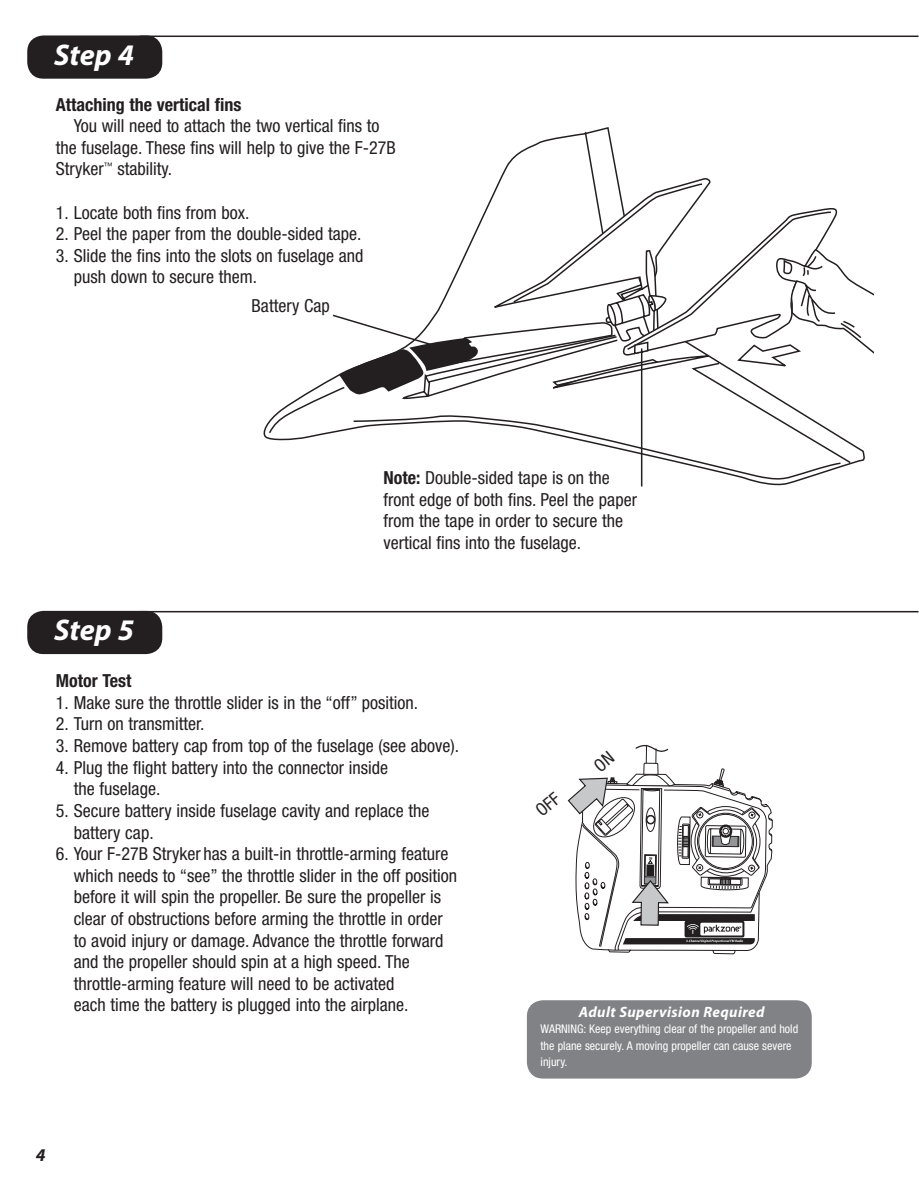
<style>
.page{position:relative;width:919px;height:1189px;background:#fff}
.page>*{position:absolute;margin:0;border:0;box-sizing:border-box;transform-origin:0 0}
.t1{font:italic 700 30px "Myriad Pro";color:#fff}
.t2{font:condensed 18px/21.6px "Helvetica Neue LT Std";color:#231f20}
.t3{font:700 condensed 18px "Helvetica Neue LT Std";color:#231f20}
.t4{font:italic 700 18px "Myriad Pro";color:#231f20}
.t5{font:italic 700 15px "Myriad Pro";letter-spacing:.025em;color:#fff}
.t6{font:condensed 12px/16.5px "Helvetica Neue LT Std";color:#fff}
.s1{font-weight:700}
</style>
<div class="page">
<div style="left:27px;top:611px;width:135px;height:43px;background:#231f20"></div>
<hr style="left:140px;top:611px;width:778px;height:1px;background:#231f20">
<div style="left:527px;top:1000px;width:285px;height:78px;background:#808285"></div>
<svg style="left:27px;top:35px;width:135px;height:44px;background:#2e2a2b"></svg>
<hr style="left:140px;top:36px;width:778px;height:1px;background:#231f20">
<svg style="left:331px;top:178px;width:542px;height:308px"></svg>
<svg style="left:568px;top:744px;width:204px;height:211px"></svg>
<h1 class="t1" style="left:54px;top:38px;width:81px">Step 4</h1>
<p class="t3" style="left:56px;top:93px;width:187px">Attaching the vertical fins</p>
<p class="t2" style="left:56px;top:115px;width:342px;text-indent:18px">You will need to attach the two vertical fins to the fuselage. These fins will help to give the F-27B<br>Stryker<sup>™</sup> stability.</p>
<p class="t2" style="left:56px;top:201px;width:195px">1. Locate both fins from box.</p>
<p class="t2" style="left:56px;top:223px;width:307px">2. Peel the paper from the double-sided tape.</p>
<p class="t2" style="left:74px;top:244px;width:291px;text-indent:-18px">3. Slide the fins into the slots on fuselage and push down to secure them.</p>
<p class="t2" style="left:252px;top:295px;width:80px">Battery Cap</p>
<p class="t2" style="left:383px;top:467px;width:255px"><span class="s1">Note:</span> Double-sided tape is on the front edge of both fins. Peel the paper from the tape in order to secure the vertical fins into the fuselage.</p>
<h1 class="t1" style="left:54px;top:613px;width:81px">Step 5</h1>
<p class="t3" style="left:56px;top:670px;width:77px">Motor Test</p>
<p class="t2" style="left:56px;top:691px;width:364px">1. Make sure the throttle slider is in the “off” position.</p>
<p class="t2" style="left:56px;top:713px;width:150px">2. Turn on transmitter.</p>
<p class="t2" style="left:56px;top:735px;width:405px">3. Remove battery cap from top of the fuselage (see above).</p>
<p class="t2" style="left:74px;top:756px;width:316px;text-indent:-18px">4. Plug the flight battery into the connector inside the fuselage.</p>
<p class="t2" style="left:74px;top:799px;width:357px;text-indent:-18px">5. Secure battery inside fuselage cavity and replace the battery cap.</p>
<p class="t2" style="left:74px;top:843px;width:385px;text-indent:-18px">6. Your F-27B Stryker has a built-in throttle-arming feature which needs to “see” the throttle slider in the off position before it will spin the propeller. Be sure the propeller is clear of obstructions before arming the throttle in order to avoid injury or damage. Advance the throttle forward and the propeller should spin at a high speed. The throttle-arming feature will need to be activated<br>each time the battery is plugged into the airplane.</p>
<p class="t5" style="left:579px;top:1003px;width:187px">Adult Supervision Required</p>
<p class="t6" style="left:540px;top:1021px;width:259px">WARNING: Keep everything clear of the propeller and hold the plane securely. A moving propeller can cause severe injury.</p>
<p class="t4" style="left:36px;top:1145px;width:11px">4</p>
</div>
